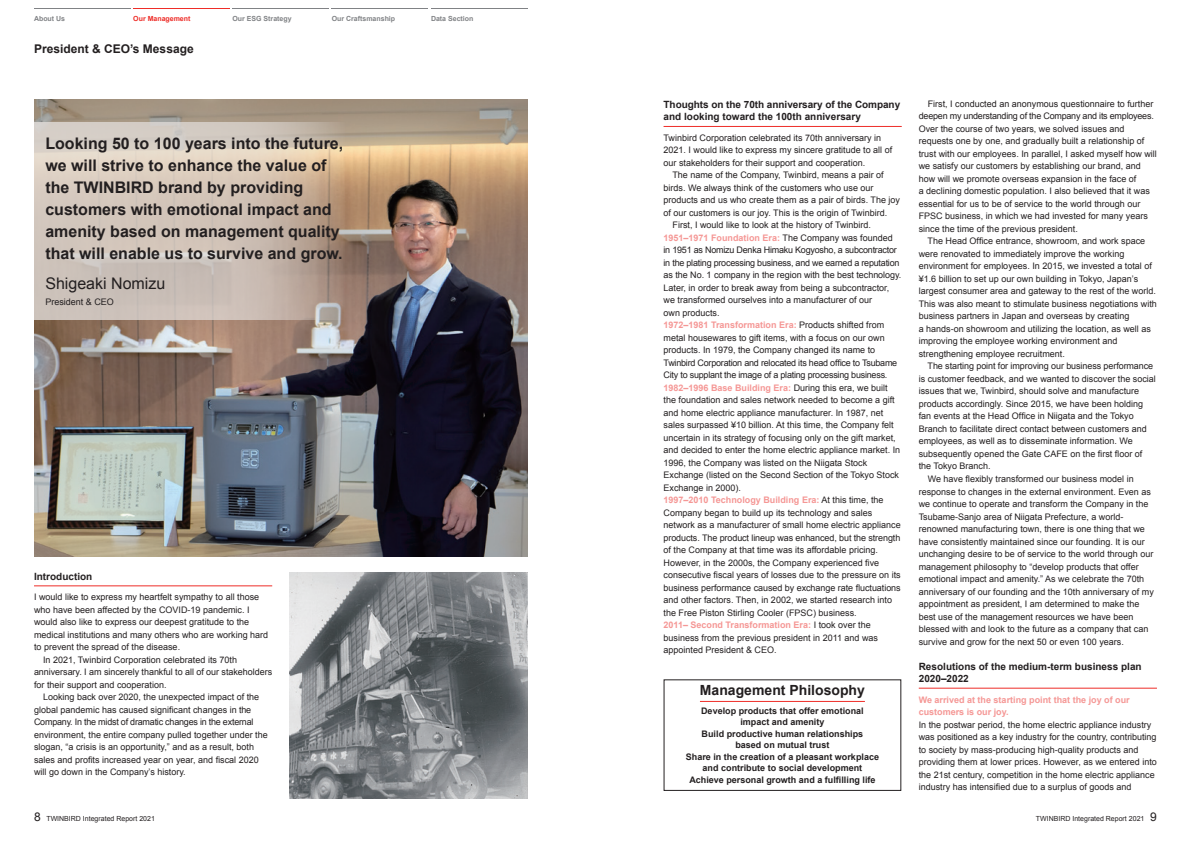
<style>
.page{position:relative;width:1191px;height:842px;background:#fff}
.page>*{position:absolute;margin:0;border:0;box-sizing:border-box;transform-origin:0 0}
.t1{font:700 16px/22px "Arial";color:#231f20}
.t2{font:16px "Arial";color:#231f20}
.t3{font:700 14px "Arial";color:#231f20}
.E-大タイトル{font:700 12px "Arial";color:#231f20}
.E-ceo_text_tittle3{font:700 10px/12.5px "Arial";color:#231f20}
.E-CEO_text{font:9px/12.5px "Arial";color:#231f20}
.E-CEO_text-2{font:9px/12.5px "Arial";letter-spacing:-.025em;color:#231f20}
.t4{font:700 9px/10.5px "Arial";color:#231f20;text-align:center}
.E-CEO_text-3{font:700 9px/12.5px "Arial";color:#f59795}
.t5{font:7px "Arial";color:#231f20}
.t6{font:700 7px "Arial";color:#808285}
.t7{font:700 7px "Arial";color:#ee2d28}
.s1{font-weight:700;color:#f59795}
.s2{font-size:12px}
</style>
<div class="page">
<img style="left:34px;top:99px;width:493px;height:458px">
<svg style="left:34px;top:123px;width:310px;height:197px;background:#cdbfb4"></svg>
<hr style="left:34px;top:586px;width:238px;height:1px;background:#ee2d28">
<hr style="left:663px;top:126px;width:238px;height:1px;background:#ee2d28">
<hr style="left:918px;top:688px;width:239px;height:1px;background:#ee2d28">
<img style="left:289px;top:572px;width:238px;height:227px">
<hr style="left:700px;top:701px;width:165px;height:1px;background:#ee2d28">
<div style="left:663px;top:679px;width:238px;height:112px;border:1px solid #231f20"></div>
<hr style="left:34px;top:9px;width:96px;height:1px;background:#808285">
<hr style="left:133px;top:9px;width:97px;height:1px;background:#ee2d28">
<hr style="left:232px;top:9px;width:97px;height:1px;background:#808285">
<hr style="left:332px;top:9px;width:96px;height:1px;background:#808285">
<hr style="left:431px;top:9px;width:96px;height:1px;background:#808285">
<p class="t6" style="left:34px;top:14px;width:33px">About Us</p>
<p class="t7" style="left:133px;top:14px;width:59px">Our Management</p>
<p class="t6" style="left:232px;top:14px;width:61px">Our ESG Strategy</p>
<p class="t6" style="left:332px;top:14px;width:65px">Our Craftsmanship</p>
<p class="t6" style="left:431px;top:14px;width:44px">Data Section</p>
<p class="E-大タイトル" style="left:34px;top:41px;width:161px">President &amp; CEO’s Message</p>
<p class="t1" style="left:45px;top:133px;width:299px">Looking 50 to 100 years into the future, we will strive to enhance the value of the TWINBIRD brand by providing customers with emotional impact and amenity based on management quality that will enable us to survive and grow.</p>
<p class="t2" style="left:45px;top:273px;width:122px">Shigeaki Nomizu</p>
<p class="E-CEO_text" style="left:45px;top:295px;width:70px">President &amp; CEO</p>
<p class="E-ceo_text_tittle3" style="left:34px;top:570px;width:60px">Introduction</p>
<p class="E-CEO_text" style="left:34px;top:591px;width:236px">I would like to express my heartfelt sympathy to all those who have been affected by the COVID-19 pandemic. I would also like to express our deepest gratitude to the medical institutions and many others who are working hard to prevent the spread of the disease.</p>
<p class="E-CEO_text" style="left:34px;top:653px;width:240px;text-indent:9px">In 2021, Twinbird Corporation celebrated its 70th anniversary. I am sincerely thankful to all of our stakeholders for their support and cooperation.</p>
<p class="E-CEO_text" style="left:34px;top:691px;width:235px;text-indent:9px">Looking back over 2020, the unexpected impact of the global pandemic has caused significant changes in the Company. In the midst of dramatic changes in the external environment, the entire company pulled together under the slogan, “a crisis is an opportunity,” and as a result, both sales and profits increased year on year, and fiscal 2020 will go down in the Company’s history.</p>
<p class="E-ceo_text_tittle3" style="left:663px;top:98px;width:238px">Thoughts on the 70th anniversary of the Company and looking toward the 100th anniversary</p>
<p class="E-CEO_text" style="left:663px;top:131px;width:230px">Twinbird Corporation celebrated its 70th anniversary in<br>2021. I would like to express my sincere gratitude to all of our stakeholders for their support and cooperation.</p>
<p class="E-CEO_text" style="left:663px;top:169px;width:238px;text-indent:9px">The name of the Company, Twinbird, means a pair of birds. We always think of the customers who use our products and us who create them as a pair of birds. The joy of our customers is our joy. This is the origin of Twinbird.</p>
<p class="E-CEO_text" style="left:672px;top:219px;width:200px">First, I would like to look at the history of Twinbird.</p>
<p class="E-CEO_text" style="left:663px;top:231px;width:239px"><span class="s1">1951–1971 Foundation Era:</span> The Company was founded in 1951 as Nomizu Denka Himaku Kogyosho, a subcontractor in the plating processing business, and we earned a reputation as the No. 1 company in the region with the best technology.<br>Later, in order to break away from being a subcontractor, we transformed ourselves into a manufacturer of our<br>own products.</p>
<p class="E-CEO_text-2" style="left:663px;top:319px;width:235px"><span class="s1">1972–1981 Transformation Era:</span> Products shifted from metal housewares to gift items, with a focus on our own products. In 1979, the Company changed its name to Twinbird Corporation and relocated its head office to Tsubame City to supplant the image of a plating processing business.</p>
<p class="E-CEO_text" style="left:663px;top:381px;width:238px"><span class="s1">1982–1996 Base Building Era:</span> During this era, we built the foundation and sales network needed to become a gift and home electric appliance manufacturer. In 1987, net sales surpassed ¥10 billion. At this time, the Company felt uncertain in its strategy of focusing only on the gift market, and decided to enter the home electric appliance market. In 1996, the Company was listed on the Niigata Stock Exchange (listed on the Second Section of the Tokyo Stock Exchange in 2000).</p>
<p class="E-CEO_text" style="left:663px;top:494px;width:239px"><span class="s1">1997–2010 Technology Building Era:</span> At this time, the Company began to build up its technology and sales network as a manufacturer of small home electric appliance products. The product lineup was enhanced, but the strength of the Company at that time was its affordable pricing.<br>However, in the 2000s, the Company experienced five consecutive fiscal years of losses due to the pressure on its business performance caused by exchange rate fluctuations and other factors. Then, in 2002, we started research into the Free Piston Stirling Cooler (FPSC) business.</p>
<p class="E-CEO_text" style="left:663px;top:619px;width:216px"><span class="s1">2011– Second Transformation Era:</span> I took over the business from the previous president in 2011 and was appointed President &amp; CEO.</p>
<p class="t3" style="left:700px;top:681px;width:166px">Management Philosophy</p>
<p class="t4" style="left:701px;top:706px;width:164px">Develop products that offer emotional impact and amenity</p>
<p class="t4" style="left:701px;top:729px;width:163px">Build productive human relationships based on mutual trust</p>
<p class="t4" style="left:686px;top:752px;width:195px">Share in the creation of a pleasant workplace and contribute to social development</p>
<p class="t4" style="left:689px;top:775px;width:188px">Achieve personal growth and a fulfilling life</p>
<p class="E-CEO_text" style="left:918px;top:98px;width:240px;text-indent:9px">First, I conducted an anonymous questionnaire to further deepen my understanding of the Company and its employees.<br>Over the course of two years, we solved issues and requests one by one, and gradually built a relationship of trust with our employees. In parallel, I asked myself how will we satisfy our customers by establishing our brand, and how will we promote overseas expansion in the face of<br>a declining domestic population. I also believed that it was essential for us to be of service to the world through our FPSC business, in which we had invested for many years since the time of the previous president.</p>
<p class="E-CEO_text" style="left:918px;top:235px;width:240px;text-indent:9px">The Head Office entrance, showroom, and work space were renovated to immediately improve the working environment for employees. In 2015, we invested a total of ¥1.6 billion to set up our own building in Tokyo, Japan’s largest consumer area and gateway to the rest of the world.<br>This was also meant to stimulate business negotiations with business partners in Japan and overseas by creating<br>a hands-on showroom and utilizing the location, as well as improving the employee working environment and strengthening employee recruitment.</p>
<p class="E-CEO_text" style="left:918px;top:360px;width:239px;text-indent:9px">The starting point for improving our business performance is customer feedback, and we wanted to discover the social issues that we, Twinbird, should solve and manufacture products accordingly. Since 2015, we have been holding fan events at the Head Office in Niigata and the Tokyo Branch to facilitate direct contact between customers and employees, as well as to disseminate information. We subsequently opened the Gate CAFE on the first floor of the Tokyo Branch.</p>
<p class="E-CEO_text" style="left:918px;top:473px;width:237px;text-indent:9px">We have flexibly transformed our business model in response to changes in the external environment. Even as we continue to operate and transform the Company in the Tsubame-Sanjo area of Niigata Prefecture, a world&shy;renowned manufacturing town, there is one thing that we have consistently maintained since our founding. It is our unchanging desire to be of service to the world through our management philosophy to “develop products that offer emotional impact and amenity.” As we celebrate the 70th anniversary of our founding and the 10th anniversary of my appointment as president, I am determined to make the best use of the management resources we have been blessed with and look to the future as a company that can survive and grow for the next 50 or even 100 years.</p>
<p class="E-ceo_text_tittle3" style="left:918px;top:660px;width:224px">Resolutions of the medium-term business plan<br>2020–2022</p>
<p class="E-CEO_text-3" style="left:918px;top:693px;width:212px">We arrived at the starting point that the joy of our customers is our joy.</p>
<p class="E-CEO_text" style="left:918px;top:718px;width:240px">In the postwar period, the home electric appliance industry was positioned as a key industry for the country, contributing to society by mass-producing high-quality products and providing them at lower prices. However, as we entered into the 21st century, competition in the home electric appliance industry has intensified due to a surplus of goods and</p>
<p class="t5" style="left:34px;top:814px;width:122px"><span class="s2">8</span> TWINBIRD Integrated Report 2021</p>
<p class="t5" style="left:1035px;top:814px;width:123px">TWINBIRD Integrated Report 2021 <span class="s2">9</span></p>
</div>
